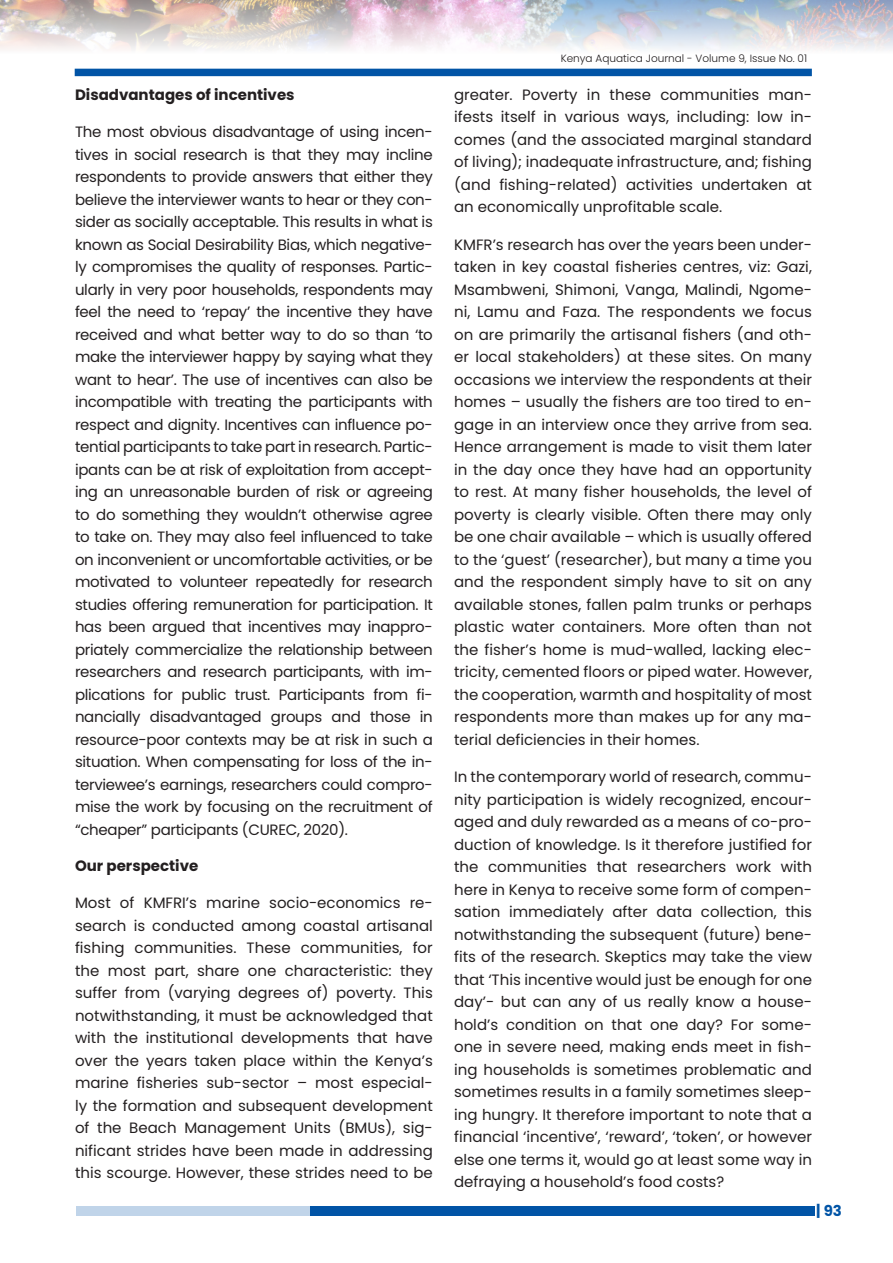
<style>
.page{position:relative;width:893px;height:1263px;background:#fff}
.page>*{position:absolute;margin:0;border:0;box-sizing:border-box;transform-origin:0 0}
.Btxt{font:15px/22.5px "Poppins";color:#231f20;text-align:justify}
.HD2{font:700 15px "Poppins";color:#231f20}
.t1{font:700 15px "Poppins";color:#0154a6}
.t2{font:300 10.5px "Poppins";color:#231f20}
</style>
<div class="page">
<img style="left:0;top:0;width:892px;height:50px">
<div style="left:75px;top:69px;width:737px;height:7px;background:#0154a6"></div>
<div style="left:76px;top:1206px;width:235px;height:10px;background:#c0d4e9"></div>
<div style="left:310px;top:1206px;width:505px;height:10px;background:#0154a6"></div>
<p class="HD2" style="left:75px;top:86px;width:221px">Disadvantages of incentives</p>
<p class="Btxt" style="left:75px;top:121px;width:359px">The most obvious disadvantage of using incen&shy;tives in social research is that they may incline respondents to provide answers that either they believe the interviewer wants to hear or they con&shy;sider as socially acceptable. This results in what is known as Social Desirability Bias, which negative&shy;ly compromises the quality of responses. Partic&shy;ularly in very poor households, respondents may feel the need to ‘repay’ the incentive they have received and what better way to do so than ‘to make the interviewer happy by saying what they want to hear’. The use of incentives can also be incompatible with treating the participants with respect and dignity. Incentives can influence po&shy;tential participants to take part in research. Partic&shy;ipants can be at risk of exploitation from accept&shy;ing an unreasonable burden of risk or agreeing to do something they wouldn’t otherwise agree to take on. They may also feel influenced to take on inconvenient or uncomfortable activities, or be motivated to volunteer repeatedly for research studies offering remuneration for participation. It has been argued that incentives may inappro&shy;priately commercialize the relationship between researchers and research participants, with im&shy;plications for public trust. Participants from fi&shy;nancially disadvantaged groups and those in resource-poor contexts may be at risk in such a situation. When compensating for loss of the in&shy;terviewee’s earnings, researchers could compro&shy;mise the work by focusing on the recruitment of “cheaper” participants (CUREC, 2020).</p>
<p class="HD2" style="left:75px;top:857px;width:125px">Our perspective</p>
<p class="Btxt" style="left:75px;top:892px;width:359px">Most of KMFRI’s marine socio-economics re&shy;search is conducted among coastal artisanal fishing communities. These communities, for the most part, share one characteristic: they suffer from (varying degrees of) poverty. This notwithstanding, it must be acknowledged that with the institutional developments that have over the years taken place within the Kenya’s marine fisheries sub-sector – most especial&shy;ly the formation and subsequent development of the Beach Management Units (BMUs), sig&shy;nificant strides have been made in addressing this scourge. However, these strides need to be</p>
<p class="t2" style="left:561px;top:53px;width:248px">Kenya Aquatica Journal - Volume 9, Issue No. 01</p>
<p class="Btxt" style="left:454px;top:83px;width:359px">greater. Poverty in these communities man&shy;ifests itself in various ways, including: low in&shy;comes (and the associated marginal standard of living); inadequate infrastructure, and; fishing (and fishing-related) activities undertaken at an economically unprofitable scale.</p>
<p class="Btxt" style="left:454px;top:233px;width:359px">KMFR’s research has over the years been under&shy;taken in key coastal fisheries centres, viz: Gazi, Msambweni, Shimoni, Vanga, Malindi, Ngome&shy;ni, Lamu and Faza. The respondents we focus on are primarily the artisanal fishers (and oth&shy;er local stakeholders) at these sites. On many occasions we interview the respondents at their homes – usually the fishers are too tired to en&shy;gage in an interview once they arrive from sea.<br>Hence arrangement is made to visit them later in the day once they have had an opportunity to rest. At many fisher households, the level of poverty is clearly visible. Often there may only be one chair available – which is usually offered to the ‘guest’ (researcher), but many a time you and the respondent simply have to sit on any available stones, fallen palm trunks or perhaps plastic water containers. More often than not the fisher’s home is mud-walled, lacking elec&shy;tricity, cemented floors or piped water. However, the cooperation, warmth and hospitality of most respondents more than makes up for any ma&shy;terial deficiencies in their homes.</p>
<p class="Btxt" style="left:454px;top:766px;width:359px">In the contemporary world of research, commu&shy;nity participation is widely recognized, encour&shy;aged and duly rewarded as a means of co-pro&shy;duction of knowledge. Is it therefore justified for the communities that researchers work with here in Kenya to receive some form of compen&shy;sation immediately after data collection, this notwithstanding the subsequent (future) bene&shy;fits of the research. Skeptics may take the view that ‘This incentive would just be enough for one day’- but can any of us really know a house&shy;hold’s condition on that one day? For some&shy;one in severe need, making ends meet in fish&shy;ing households is sometimes problematic and sometimes results in a family sometimes sleep&shy;ing hungry. It therefore important to note that a financial ‘incentive’, ‘reward’, ‘token’, or however else one terms it, would go at least some way in defraying a household’s food costs?</p>
<p class="t1" style="left:816px;top:1202px;width:27px">| 93</p>
</div>
